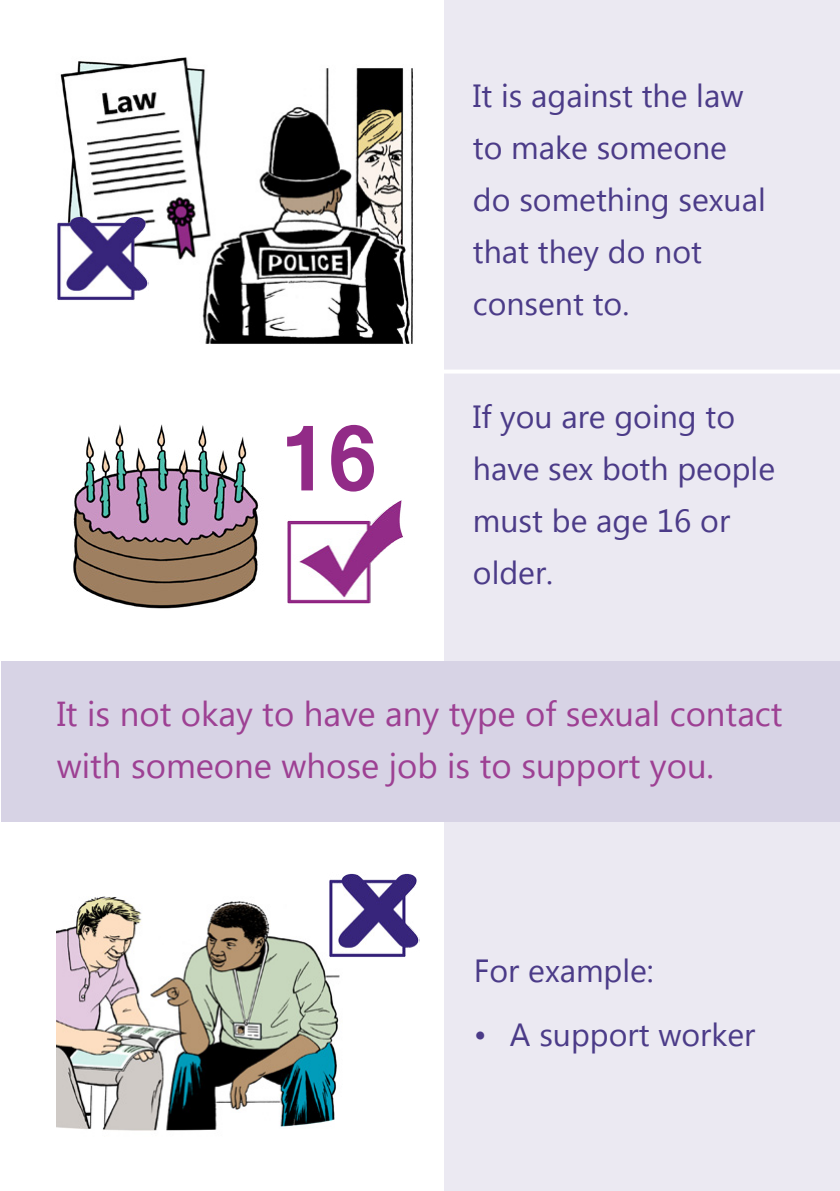
<style>
.page{position:relative;width:840px;height:1191px;background:#fff}
.page>*{position:absolute;margin:0;border:0;box-sizing:border-box;transform-origin:0 0}
.t1{font:700 100px "Latha";color:#922b87}
.t2{font:34.6px/52px "Lao UI";color:#9d4093}
.t3{font:32px/52px "Lao UI";color:#4b3b88}
</style>
<div class="page">
<hr style="left:0;top:0;width:1px;height:1191px;background:#ebe9f2">
<div style="left:444px;top:0;width:395px;height:1191px;background:#ebe9f2"></div>
<img style="left:73px;top:424px;width:186px;height:185px">
<img style="left:287px;top:500px;width:116px;height:104px">
<hr style="left:0;top:369px;width:839px;height:4px;background:#fff">
<div style="left:1px;top:661px;width:838px;height:160px;background:#d7d3e5"></div>
<img style="left:57px;top:896px;width:283px;height:235px">
<img style="left:327px;top:873px;width:93px;height:85px">
<img style="left:60px;top:57px;width:353px;height:287px">
<img style="left:57px;top:215px;width:91px;height:86px">
<p class="t1" style="left:277px;top:379px;width:102px">16</p>
<p class="t3" style="left:472px;top:68px;width:294px">It is against the law to make someone do something sexual that they do not consent to.</p>
<p class="t3" style="left:472px;top:390px;width:303px">If you are going to have sex both people must be age 16 or older.</p>
<p class="t2" style="left:57px;top:686px;width:727px">It is not okay to have any type of sexual contact with someone whose job is to support you.</p>
<p class="t3" style="left:473px;top:943px;width:181px">For example:</p>
<p class="t3" style="left:473px;top:1007px;width:283px">• A support worker</p>
</div>
